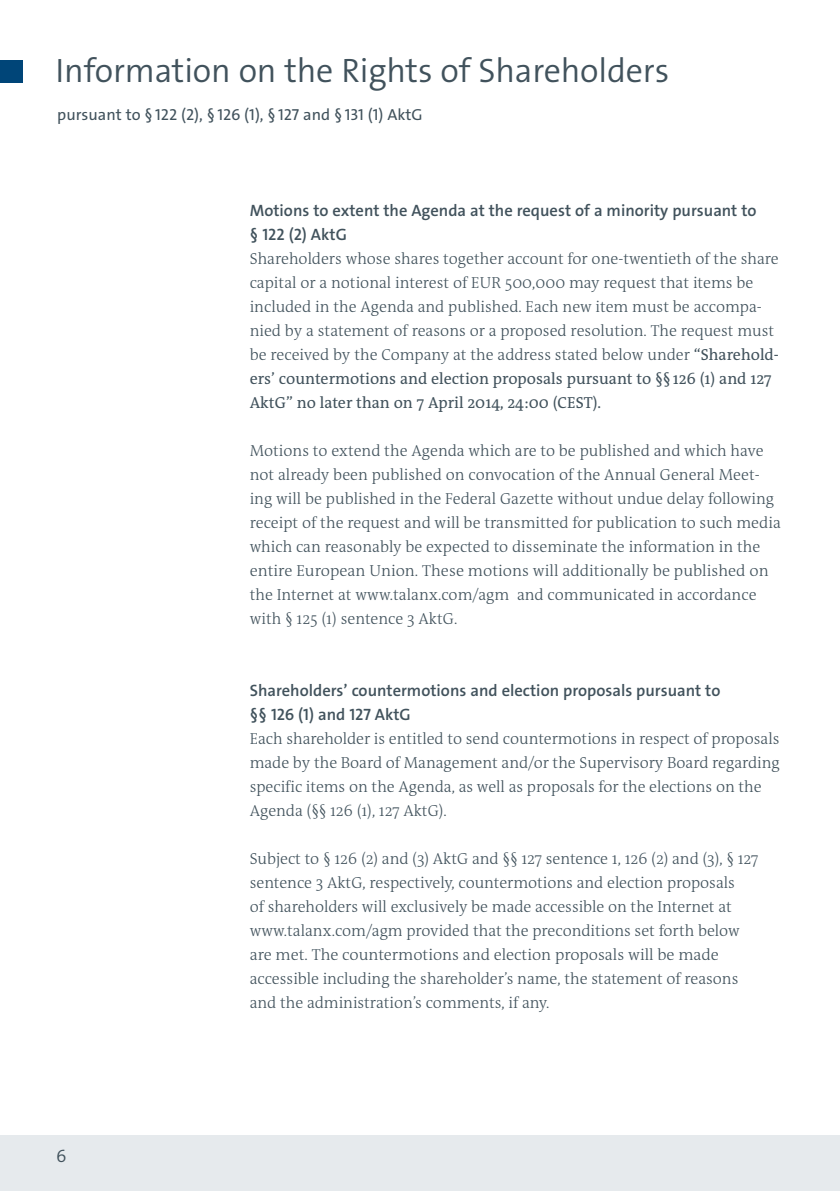
<style>
.page{position:relative;width:840px;height:1191px;background:#fff}
.page>*{position:absolute;margin:0;border:0;box-sizing:border-box;transform-origin:0 0}
.Headline{font:34px "The Sans LP4 Se Lig";letter-spacing:-.005em;color:#41525c}
.t1{font:18px "The Sans LP4 Se Lig";color:#41525c}
.Subhead{font:16.4px/24px "The Sans LP6 Se Bld";color:#41525c}
.Copy{font:300 16px/24px "The Antiqua B W3";color:#41525c}
.Subhead-2{font:300 16px/24px "The Antiqua B W3";letter-spacing:-.005em;color:#41525c}
.Intro{font:16px "The Sans LP5 Plain";color:#41525c}
.s1{font-family:"The Antiqua B W5 Plain";font-weight:400}
</style>
<div class="page">
<div style="left:0;top:1134px;width:839px;height:57px;background:#e6eaed"></div>
<div style="left:0;top:60px;width:23px;height:23px;background:#004578"></div>
<p class="Headline" style="left:56px;top:49px;width:615px">Information on the Rights of Shareholders</p>
<p class="Intro" style="left:57px;top:104px;width:367px">pursuant to §122 (2), §126 (1), §127 and §131 (1) AktG</p>
<p class="Subhead" style="left:249px;top:199px;width:508px">Motions to extent the Agenda at the request of a minority pursuant to § 122 (2) AktG</p>
<p class="Copy" style="left:249px;top:247px;width:530px">Shareholders whose shares together account for one-twentieth of the share capital or a notional interest of EUR 500,000 may request that items be included in the Agenda and published. Each new item must be accompa&shy;nied by a statement of reasons or a proposed resolution. The request must be received by the Company at the address stated below under <span class="s1">“Sharehold&shy;ers’ countermotions and election proposals pursuant to §§ 126 (1) and 127<br>AktG” no later than on 7 April 2014, 24:00 (CEST).</span></p>
<p class="Copy" style="left:249px;top:439px;width:532px">Motions to extend the Agenda which are to be published and which have not already been published on convocation of the Annual General Meet&shy;ing will be published in the Federal Gazette without undue delay following receipt of the request and will be transmitted for publication to such media which can reasonably be expected to disseminate the information in the entire European Union. These motions will additionally be published on the Internet at www.talanx.com/agm and communicated in accordance with § 125 (1) sentence 3 AktG.</p>
<p class="t1" style="left:56px;top:1144px;width:12px">6</p>
<p class="Subhead" style="left:249px;top:679px;width:472px">Shareholders’ countermotions and election proposals pursuant to §§ 126 (1) and 127 AktG</p>
<p class="Subhead-2" style="left:249px;top:727px;width:531px">Each shareholder is entitled to send countermotions in respect of proposals made by the Board of Management and/or the Supervisory Board regarding specific items on the Agenda, as well as proposals for the elections on the Agenda (§§ 126 (1), 127 AktG).</p>
<p class="Subhead-2" style="left:249px;top:847px;width:510px">Subject to § 126 (2) and (3) AktG and §§ 127 sentence 1, 126 (2) and (3), § 127 sentence 3 AktG, respectively, countermotions and election proposals<br>of shareholders will exclusively be made accessible on the Internet at www.talanx.com/agm provided that the preconditions set forth below are met. The countermotions and election proposals will be made accessible including the shareholder’s name, the statement of reasons and the administration’s comments, if any.</p>
</div>
